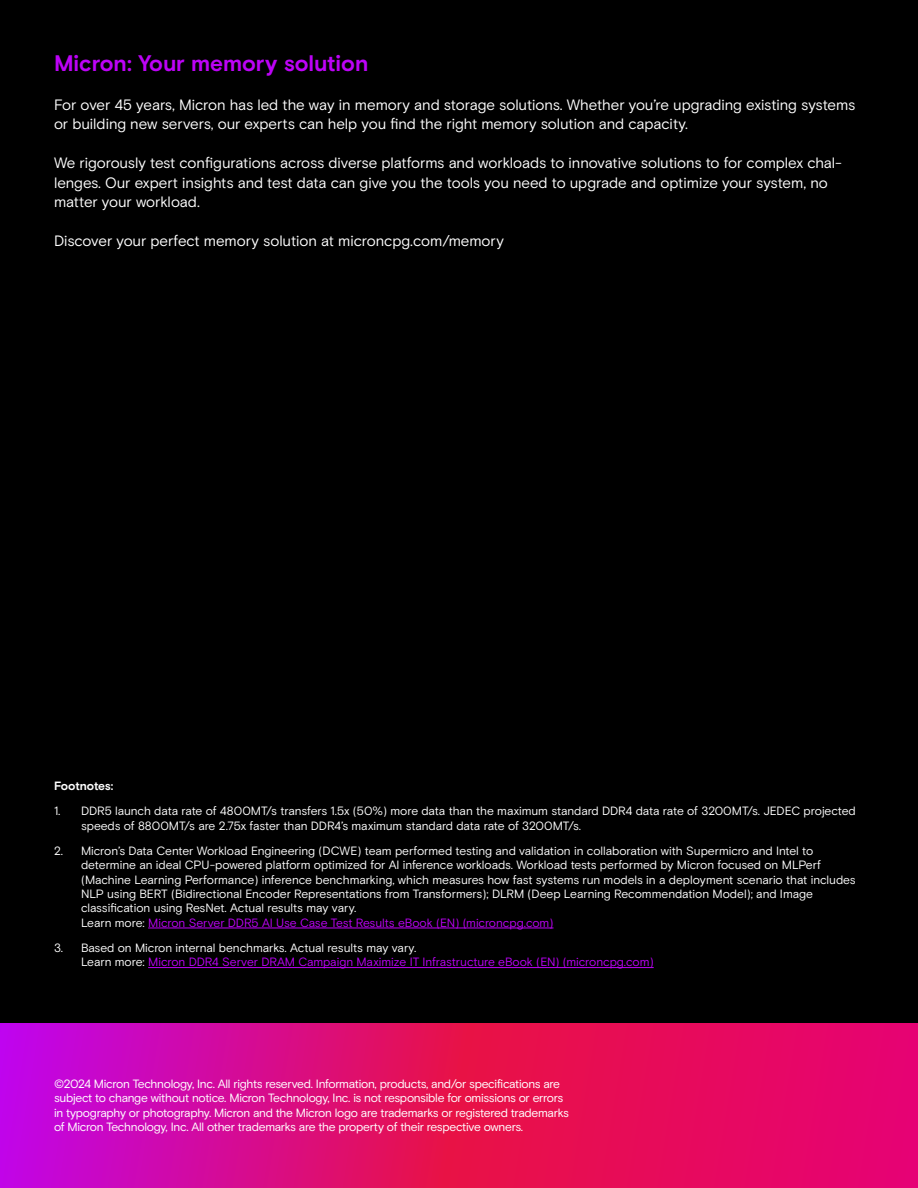
<style>
.page{position:relative;width:918px;height:1188px;background:#000}
.page>*{position:absolute;margin:0;border:0;box-sizing:border-box;transform-origin:0 0}
.t1{font:700 22.5px "Micron Basis";color:#bd03f7}
.t2{font:15px/19.5px "Micron Basis Off White";letter-spacing:-.005em;color:#fff}
.t3{font:12px/14.4px "Micron Basis Off White";letter-spacing:-.005em;color:#fff}
.t4{font:12px/14.4px "Micron Basis";letter-spacing:-.02em;color:#fff}
.t5{font:12px/14.4px "Micron Basis Off White";letter-spacing:-.005em;color:#bd03f7}
.t6{font:700 12px "Micron Basis";letter-spacing:-.015em;color:#fff}
.s1{color:#bd03f7}
.s2{color:#fff}
</style>
<div class="page">
<svg style="left:0;top:1024px;width:918px;height:164px;background:#dd0a7a"></svg>
<hr style="left:148px;top:928px;width:405px;height:1px;background:#bd03f7">
<hr style="left:148px;top:967px;width:506px;height:1px;background:#bd03f7">
<h1 class="t1" style="left:54px;top:50px;width:316px">Micron: Your memory solution</h1>
<p class="t2" style="left:54px;top:95px;width:803px">For over 45 years, Micron has led the way in memory and storage solutions. Whether you’re upgrading existing systems or building new servers, our experts can help you find the right memory solution and capacity.</p>
<p class="t2" style="left:54px;top:154px;width:789px">We rigorously test configurations across diverse platforms and workloads to innovative solutions to for complex chal&shy;lenges. Our expert insights and test data can give you the tools you need to upgrade and optimize your system, no matter your workload.</p>
<p class="t2" style="left:54px;top:232px;width:451px">Discover your perfect memory solution at microncpg.com/memory</p>
<p class="t6" style="left:54px;top:779px;width:61px">Footnotes:</p>
<p class="t3" style="left:81px;top:804px;width:776px;text-indent:-27px">1. DDR5 launch data rate of 4800MT/s transfers 1.5x (50%) more data than the maximum standard DDR4 data rate of 3200MT/s. JEDEC projected speeds of 8800MT/s are 2.75x faster than DDR4’s maximum standard data rate of 3200MT/s.</p>
<p class="t3" style="left:81px;top:844px;width:776px;text-indent:-27px">2. Micron’s Data Center Workload Engineering (DCWE) team performed testing and validation in collaboration with Supermicro and Intel to determine an ideal CPU-powered platform optimized for AI inference workloads. Workload tests performed by Micron focused on MLPerf (Machine Learning Performance) inference benchmarking, which measures how fast systems run models in a deployment scenario that includes NLP using BERT (Bidirectional Encoder Representations from Transformers); DLRM (Deep Learning Recommendation Model); and Image classification using ResNet. Actual results may vary.<br>Learn more: <span class="s1">Micron Server DDR5 AI Use Case Test Results eBook (EN) (microncpg.com)</span></p>
<p class="t5" style="left:81px;top:941px;width:574px;text-indent:-27px"><span class="s2">3. Based on Micron internal benchmarks. Actual results may vary.<br>Learn more:</span> Micron DDR4 Server DRAM Campaign Maximize IT Infrastructure eBook (EN) (microncpg.com)</p>
<p class="t4" style="left:54px;top:1077px;width:516px">©2024 Micron Technology, Inc. All rights reserved. Information, products, and/or specifications are subject to change without notice. Micron Technology, Inc. is not responsible for omissions or errors in typography or photography. Micron and the Micron logo are trademarks or registered trademarks of Micron Technology, Inc. All other trademarks are the property of their respective owners.</p>
</div>
